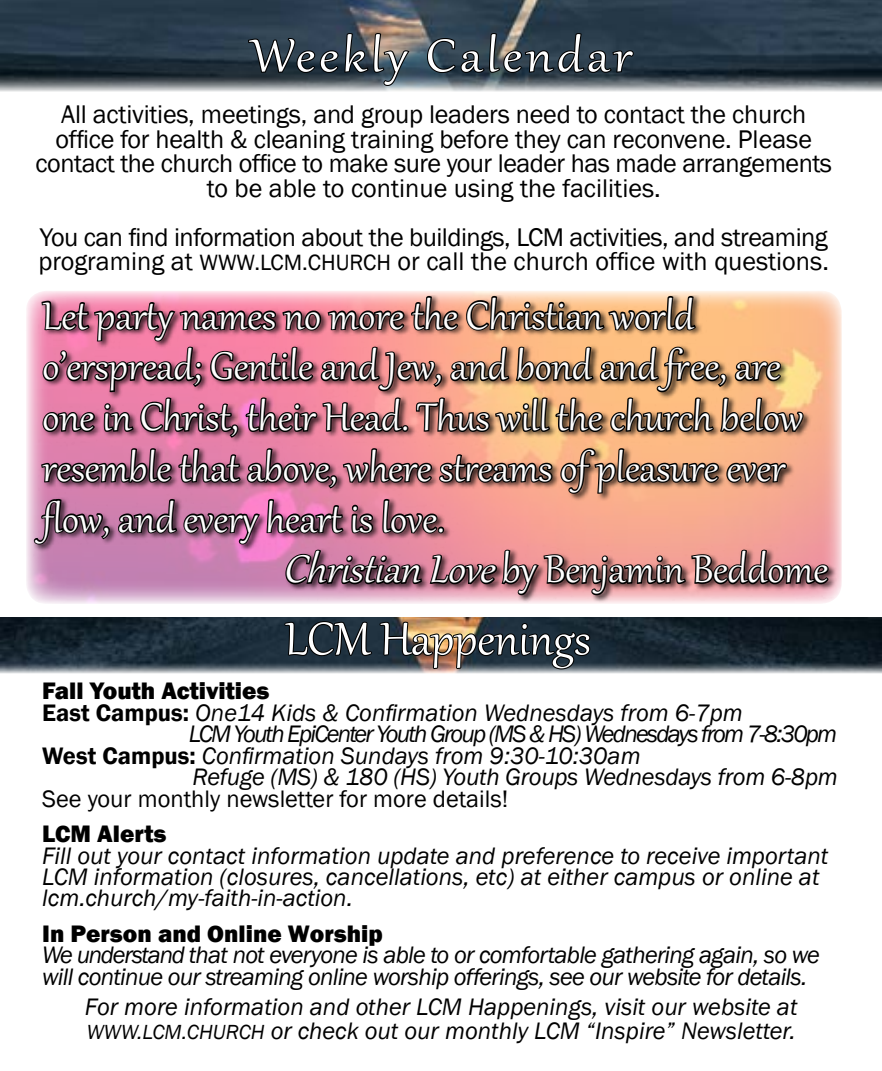
<style>
.page{position:relative;width:882px;height:1071px;background:#fff}
.page>*{position:absolute;margin:0;border:0;box-sizing:border-box;transform-origin:0 0}
.t1{font:56px "Gabriola";letter-spacing:.07em;color:#fff;scale:1.1 1}
.t2{font:56px "Gabriola";color:#fff}
.t3{font:47.25px "Gabriola";color:#fff}
.t4{font:26.25px/24.5px "Franklin Gothic";letter-spacing:-.01em;color:#000;text-align:center}
.t5{font:italic 24.5px/21.3px "Franklin Gothic";color:#000}
.t6{font:italic 24.5px/21.3px "Franklin Gothic";letter-spacing:-.03em;color:#000}
.t7{font:italic 24.5px "Franklin Gothic";letter-spacing:-.07em;color:#000}
.t8{font:800 24.5px "Franklin Gothic";color:#000}
.t9{font:24.5px "Franklin Gothic";color:#000}
.t10{font:22.75px "Franklin Gothic";color:#000}
.s1{font-size:22.75px}
.s2{font-style:italic}
.s3{font-weight:600;font-style:normal}
.s4{font-size:21px}
</style>
<div class="page">
<img style="left:0;top:0;width:882px;height:91px">
<img style="left:0;top:617px;width:882px;height:56px">
<svg style="left:247px;top:32px;width:164px;height:57px;background:#3e474f"></svg>
<svg style="left:426px;top:3px;width:209px;height:89px;background:#3c4a54"></svg>
<svg style="left:283px;top:617px;width:309px;height:54px;background:#373b3c"></svg>
<img style="left:32px;top:291px;width:799px;height:313px">
<h1 class="t1" style="left:251px;top:19px;width:348px">Weekly Calendar</h1>
<p class="t4" style="left:36px;top:103px;width:798px">All activities, meetings, and group leaders need to contact the church office for health &amp; cleaning training before they can reconvene. Please contact the church office to make sure your leader has made arrangements to be able to continue using the facilities.</p>
<p class="t4" style="left:39px;top:225px;width:791px;text-align:left">You can find information about the buildings, LCM activities, and streaming programing at <span class="s1">www</span></p>
<p class="t10" style="left:254px;top:249px;width:20px">.lcm</p>
<p class="t10" style="left:302px;top:249px;width:21px">.church</p>
<p class="t4" style="left:398px;top:250px;width:433px">or call the church office with questions.</p>
<h2 class="t3" style="left:43px;top:285px;width:653px">Let party names no more the Christian world</h2>
<h2 class="t3" style="left:43px;top:335px;width:740px">o’erspread; Gentile and Jew, and bond and free, are</h2>
<h2 class="t3" style="left:43px;top:386px;width:762px">one in Christ, their Head. Thus will the church below</h2>
<h2 class="t3" style="left:43px;top:437px;width:744px">resemble that above, where streams of pleasure ever</h2>
<h2 class="t3" style="left:43px;top:488px;width:404px">flow, and every heart is love.</h2>
<h2 class="t3" style="left:283px;top:538px;width:546px"><span class="s2">ChristianLove</span>by Benjamin Beddome</h2>
<h1 class="t2" style="left:285px;top:602px;width:307px">LCM Happenings</h1>
<p class="t8" style="left:42px;top:675px;width:229px">Fall Youth Activities</p>
<p class="t5" style="left:42px;top:703px;width:702px"><span class="s3">East Campus:</span> One14 Kids &amp; Confirmation Wednesdays from 6-7pm</p>
<p class="t7" style="left:189px;top:719px;width:650px">LCM Youth EpiCenter Youth Group (MS &amp; HS) Wednesdays from 7-8:30pm</p>
<p class="t5" style="left:42px;top:745px;width:600px"><span class="s3">West Campus:</span> Confirmation Sundays from 9:30-10:30am</p>
<p class="t5" style="left:193px;top:767px;width:647px">Refuge (MS) &amp; 180 (HS) Youth Groups Wednesdays from 6-8pm</p>
<p class="t9" style="left:42px;top:783px;width:468px">See your monthly newsletter for more details!</p>
<p class="t8" style="left:42px;top:818px;width:126px">LCM Alerts</p>
<p class="t5" style="left:42px;top:845px;width:788px">Fill out your contact information update and preference to receive important<br>LCM information (closures, cancellations, etc) at either campus or online at lcm.church/my-faith-in-action.</p>
<p class="t8" style="left:42px;top:918px;width:342px">In Person and Online Worship</p>
<p class="t6" style="left:42px;top:945px;width:779px">We understand that not everyone is able to or comfortable gathering again, so we will continue our streaming online worship offerings, see our website for details.</p>
<p class="t5" style="left:85px;top:995px;width:714px;line-height:24.5px">For more information and other LCM Happenings, visit our website at<br><span class="s4">WWW.LCM.CHURCH</span> or check out our monthly LCM “Inspire” Newsletter.</p>
</div>
